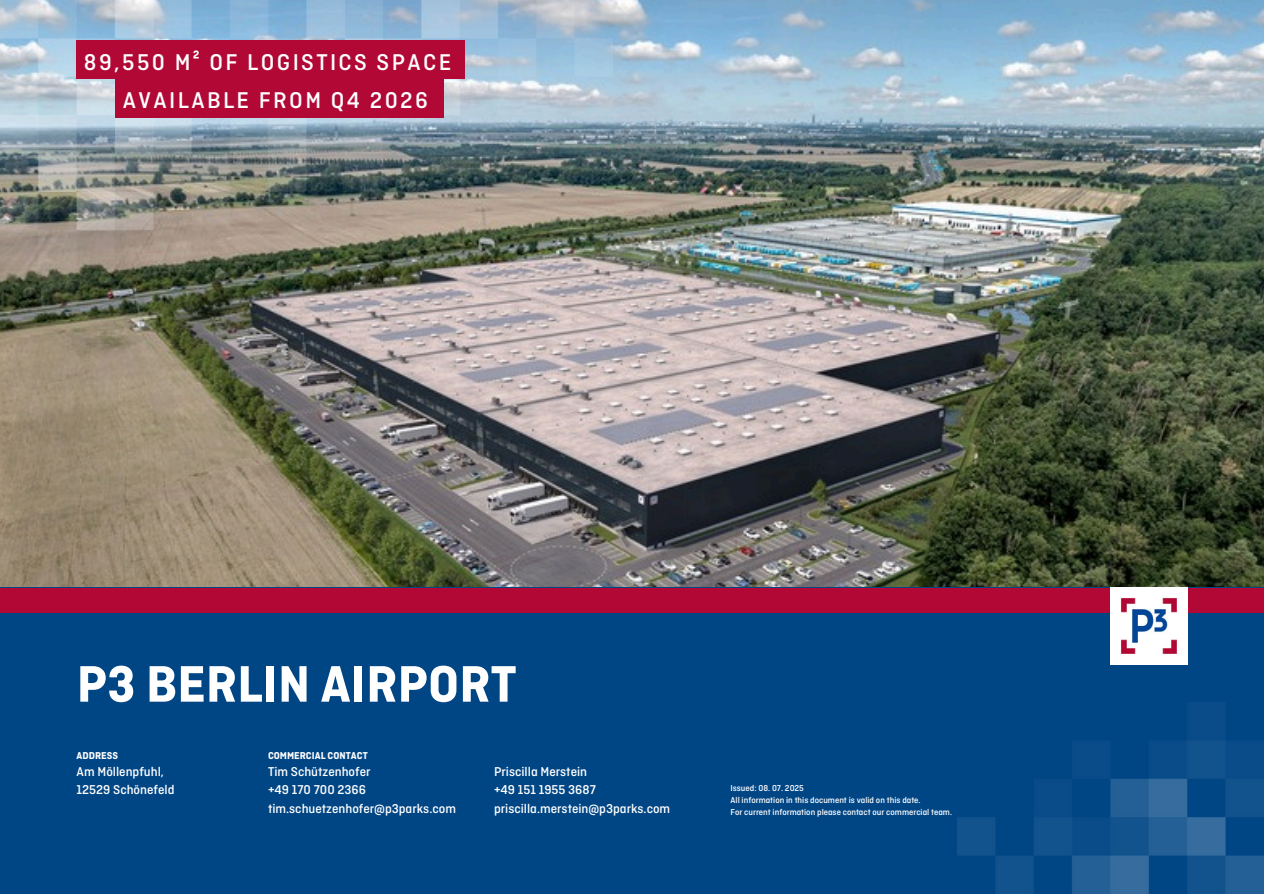
<style>
.page{position:relative;width:1264px;height:894px;background:#fff}
.page>*{position:absolute;margin:0;border:0;box-sizing:border-box;transform-origin:0 0}
.t1{font:700 54px "Ciutadella";color:#fff}
.t2{font:500 24px/38.7px "Ciutadella";letter-spacing:.1em;color:#fff}
.t3{font:500 13.5px/18.5px "Ciutadella";color:#fff}
.t4{font:700 10.5px "Ciutadella";color:#fff}
.t5{font:500 9px/12px "Ciutadella";color:#fff}
</style>
<div class="page">
<img style="left:0;top:0;width:1263px;height:587px">
<div style="left:0;top:587px;width:1263px;height:306px;background:#004685"></div>
<div style="left:0;top:587px;width:1263px;height:25px;background:#b10836"></div>
<img style="left:957px;top:740px;width:306px;height:153px">
<img style="left:1110px;top:587px;width:77px;height:77px">
<img style="left:0;top:0;width:613px;height:306px">
<div style="left:77px;top:40px;width:388px;height:39px;background:#b10836"></div>
<div style="left:116px;top:79px;width:328px;height:39px;background:#b10836"></div>
<h2 class="t2" style="left:123px;top:44px;width:330px;text-indent:-39px">89,550 M² OF LOGISTICS SPACE<br>AVAILABLE FROM Q4 2026</h2>
<h1 class="t1" style="left:77px;top:655px;width:441px">P3 BERLIN AIRPORT</h1>
<p class="t4" style="left:77px;top:750px;width:43px">ADDRESS</p>
<p class="t3" style="left:77px;top:763px;width:99px">Am Möllenpfuhl,<br>12529 Schönefeld</p>
<p class="t4" style="left:268px;top:750px;width:101px">COMMERCIAL CONTACT</p>
<p class="t3" style="left:268px;top:763px;width:189px">Tim Schützenhofer<br>+49 170 700 2366 tim.schuetzenhofer@p3parks.com</p>
<p class="t3" style="left:494px;top:763px;width:178px">Priscilla Merstein<br>+49 151 1955 3687 priscilla.merstein@p3parks.com</p>
<p class="t5" style="left:730px;top:782px;width:223px">Issued: 08. 07. 2025<br>All information in this document is valid on this date.<br>For current information please contact our commercial team.</p>
</div>
